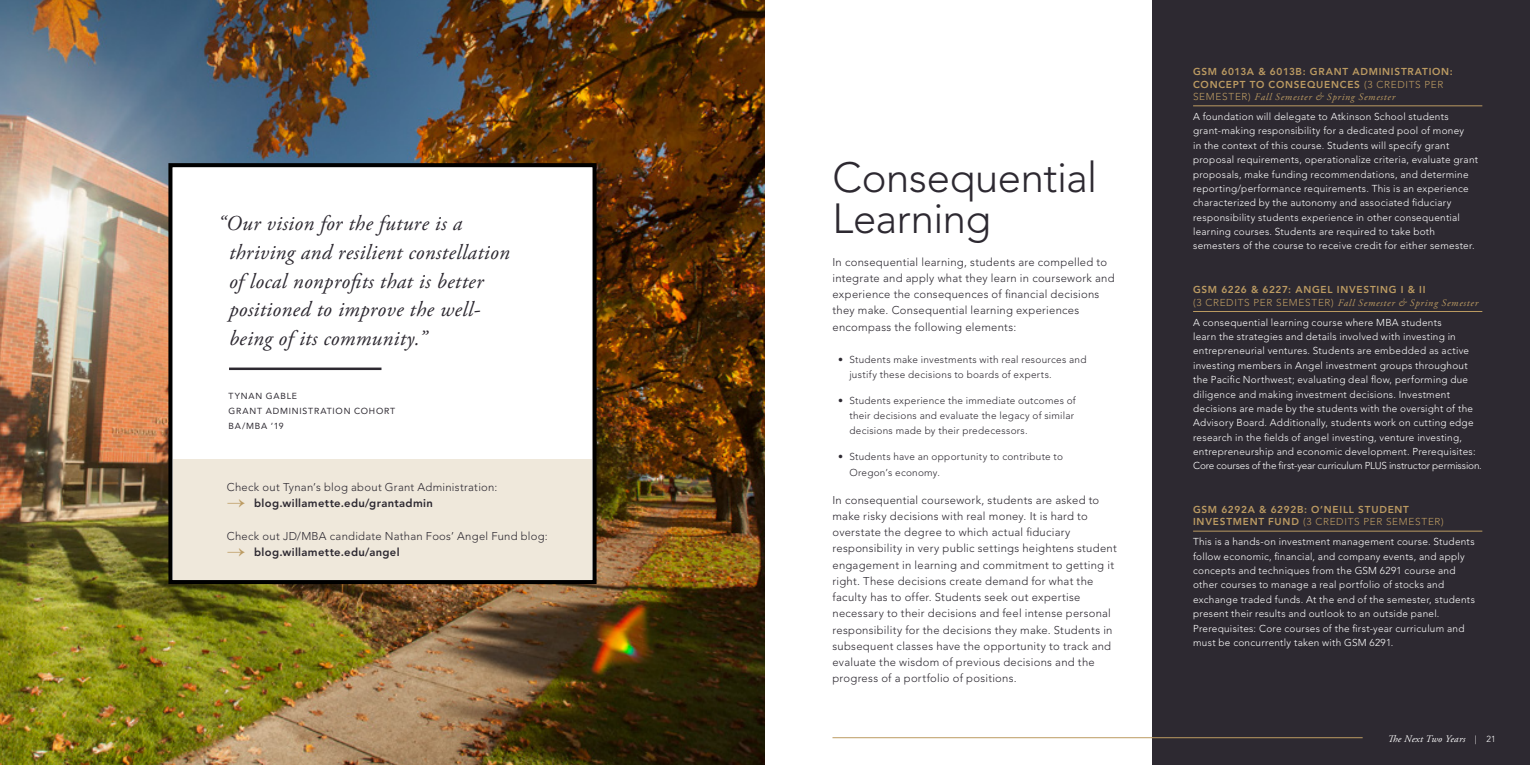
<style>
.page{position:relative;width:1530px;height:765px;background:#fff}
.page>*{position:absolute;margin:0;border:0;box-sizing:border-box;transform-origin:0 0}
.t1{font:300 41.75px/40.5px "Avenir LT Std";letter-spacing:-.01em;color:#2d2931}
.t2{font:italic 21.25px/28.8px "Adobe Garamond Pro";letter-spacing:.02em;color:#2d2931}
.t3{font:300 11.25px/16.2px "Avenir LT Std";letter-spacing:.025em;color:#2d2931}
.t4{font:800 11.25px "Avenir LT Std";letter-spacing:.03em;color:#2d2931}
.t5{font:300 10px/14.4px "Avenir LT Std";letter-spacing:.025em;color:#fff}
.t6{font:300 10px/15px "Avenir LT Std";letter-spacing:.025em;color:#2d2931}
.t7{font:800 10px/12.5px "Avenir LT Std";letter-spacing:.075em;color:#bc9b62}
.t8{font:italic 10px "Adobe Garamond Pro";letter-spacing:.075em;color:#bc9b62}
.t9{font:italic 10px "Adobe Garamond Pro";letter-spacing:.03em;color:#fff}
.t10{font:8.75px/15px "Avenir LT Std";letter-spacing:.09em;color:#2d2931}
.s1{color:#bc9b62}
.s2{font-weight:300}
.s3{font-family:"Avenir LT Std";font-weight:300;font-style:normal}
.s4{font-family:"Avenir LT Std";font-weight:300;font-style:normal;font-size:8.75px}
</style>
<div class="page">
<div style="left:1152px;top:0;width:378px;height:765px;background:#2d2931"></div>
<hr style="left:1193px;top:106px;width:289px;height:1px;background:#bc9b62">
<hr style="left:1193px;top:311px;width:289px;height:1px;background:#bc9b62">
<hr style="left:1193px;top:531px;width:289px;height:1px;background:#bc9b62">
<img style="left:0;top:0;width:765px;height:765px">
<div style="left:170px;top:165px;width:425px;height:417px;background:#fff"></div>
<div style="left:168px;top:163px;width:429px;height:421px;border:4px solid #000"></div>
<hr style="left:229px;top:368px;width:152px;height:2px;background:#2d2931">
<div style="left:174px;top:459px;width:418px;height:121px;background:#efe8db"></div>
<hr style="left:832px;top:737px;width:531px;height:1px;background:#bc9b62">
<h2 class="t2" style="left:229px;top:210px;width:282px;text-indent:-11px">“Our vision for the future is a thriving and resilient constellation of local nonprofits that is better positioned to improve the well&shy;being of its community.”</h2>
<p class="t10" style="left:229px;top:389px;width:168px">TYNAN GABLE<br>GRANT ADMINISTRATION COHORT<br>BA/MBA ’19</p>
<p class="t3" style="left:227px;top:479px;width:272px">Check out Tynan’s blog about Grant Administration:</p>
<p class="t4" style="left:227px;top:497px;width:208px"><span class="s1">→</span> blog.willamette.edu/grantadmin</p>
<p class="t3" style="left:227px;top:528px;width:322px">Check out JD/MBA candidate Nathan Foos’ Angel Fund blog:</p>
<p class="t4" style="left:227px;top:546px;width:174px"><span class="s1">→</span> blog.willamette.edu/angel</p>
<h1 class="t1" style="left:832px;top:158px;width:266px">Consequential<br>Learning</h1>
<p class="t3" style="left:832px;top:254px;width:284px">In consequential learning, students are compelled to integrate and apply what they learn in coursework and experience the consequences of financial decisions they make. Consequential learning experiences encompass the following elements:</p>
<p class="t6" style="left:849px;top:352px;width:239px;text-indent:-11px">• Students make investments with real resources and justify these decisions to boards of experts.</p>
<p class="t6" style="left:849px;top:393px;width:228px;text-indent:-11px">• Students experience the immediate outcomes of their decisions and evaluate the legacy of similar decisions made by their predecessors.</p>
<p class="t6" style="left:849px;top:448px;width:215px;line-height:16.2px;text-indent:-11px">• Students have an opportunity to contribute to<br>Oregon’s economy.</p>
<p class="t3" style="left:832px;top:492px;width:286px">In consequential coursework, students are asked to make risky decisions with real money. It is hard to overstate the degree to which actual fiduciary responsibility in very public settings heightens student engagement in learning and commitment to getting it right. These decisions create demand for what the faculty has to offer. Students seek out expertise necessary to their decisions and feel intense personal responsibility for the decisions they make. Students in subsequent classes have the opportunity to track and evaluate the wisdom of previous decisions and the progress of a portfolio of positions.</p>
<p class="t7" style="left:1193px;top:65px;width:261px">GSM 6013A &amp; 6013B: GRANT ADMINISTRATION:<br>CONCEPT TO CONSEQUENCES <span class="s2">(3 CREDITS PER</span></p>
<p class="t8" style="left:1193px;top:91px;width:204px"><span class="s3">SEMESTER)</span> Fall Semester &amp; Spring Semester</p>
<p class="t5" style="left:1193px;top:109px;width:287px">A foundation will delegate to Atkinson School students grant-making responsibility for a dedicated pool of money<br>in the context of this course. Students will specify grant proposal requirements, operationalize criteria, evaluate grant proposals, make funding recommendations, and determine reporting/performance requirements. This is an experience characterized by the autonomy and associated fiduciary responsibility students experience in other consequential learning courses. Students are required to take both semesters of the course to receive credit for either semester.</p>
<p class="t7" style="left:1193px;top:283px;width:234px">GSM 6226 &amp; 6227: ANGEL INVESTING I &amp; II</p>
<p class="t8" style="left:1193px;top:297px;width:287px"><span class="s3">(3 CREDITS PER SEMESTER)</span> Fall Semester &amp; Spring Semester</p>
<p class="t5" style="left:1193px;top:315px;width:290px">A consequential learning course where MBA students<br>learn the strategies and details involved with investing in entrepreneurial ventures. Students are embedded as active investing members in Angel investment groups throughout the Pacific Northwest; evaluating deal flow, performing due diligence and making investment decisions. Investment decisions are made by the students with the oversight of the Advisory Board. Additionally, students work on cutting edge research in the fields of angel investing, venture investing, entrepreneurship and economic development. Prerequisites:<br>Core courses of the first-year curriculum PLUS instructor permission.</p>
<p class="t7" style="left:1193px;top:503px;width:252px">GSM 6292A &amp; 6292B: O’NEILL STUDENT<br>INVESTMENT FUND <span class="s2">(3 CREDITS PER SEMESTER)</span></p>
<p class="t5" style="left:1193px;top:535px;width:283px">This is a hands-on investment management course. Students follow economic, financial, and company events, and apply concepts and techniques from the GSM 6291 course and other courses to manage a real portfolio of stocks and exchange traded funds. At the end of the semester, students present their results and outlook to an outside panel.<br>Prerequisites: Core courses of the first-year curriculum and must be concurrently taken with GSM 6291.</p>
<p class="t9" style="left:1388px;top:733px;width:110px">The Next Two Years <span class="s4">| 21</span></p>
</div>
